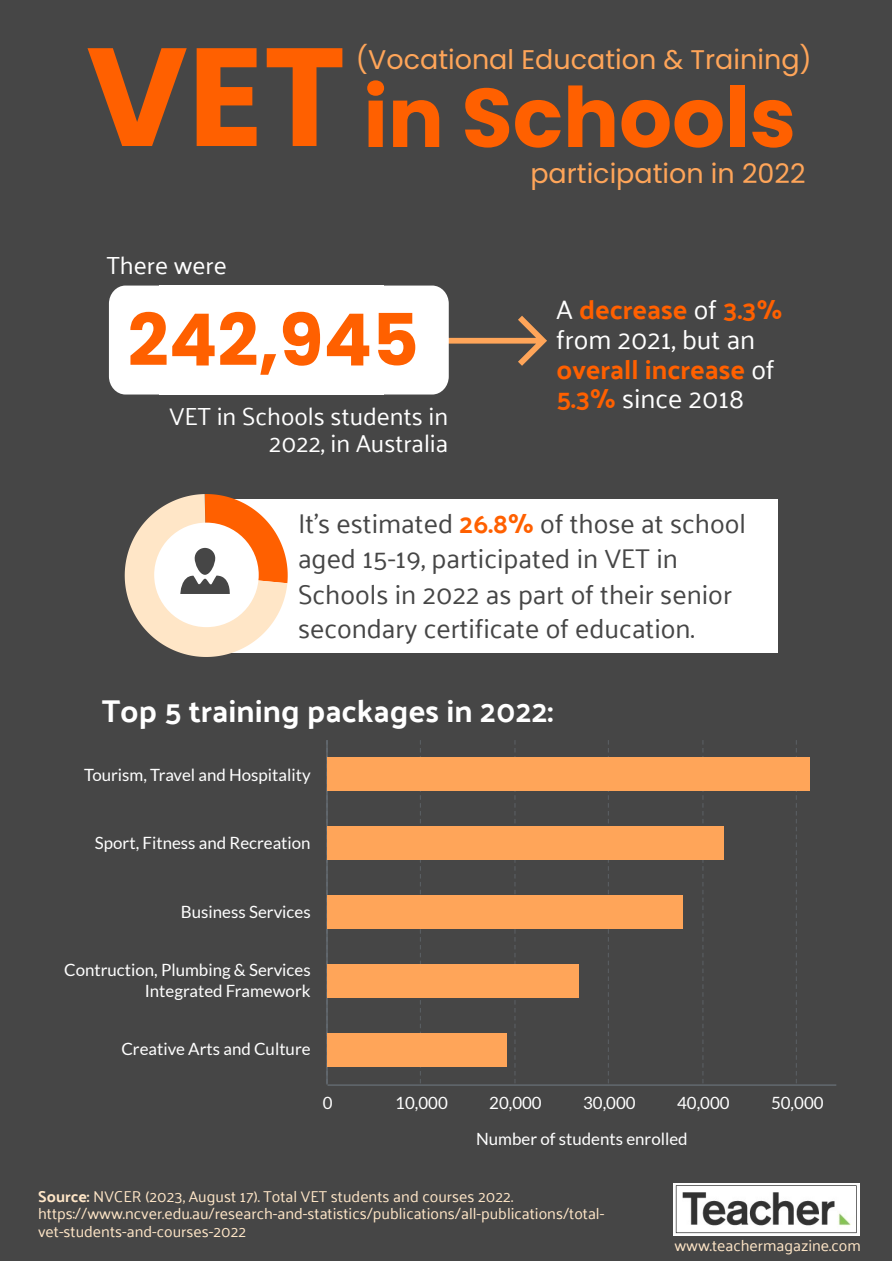
<style>
.page{position:relative;width:892px;height:1261px;background:#464646}
.page>*{position:absolute;margin:0;border:0;box-sizing:border-box;transform-origin:0 0}
.t1{font:700 139.35px "Poppins";color:#ff6000}
.t2{font:700 83.15px "Poppins";color:#ff6000}
.t3{font:700 71.95px "Poppins";color:#ff6000}
.t4{font:700 31.45px "Palanquin";color:#fff}
.t5{font:27.1px/35.2px "Palanquin";color:#464646}
.t6{font:700 26.95px/29.6px "Palanquin";color:#ff6000}
.t7{font:26.95px "Poppins";color:#ffa559}
.t8{font:24.7px "Palanquin";color:#fff}
.t9{font:16.9px/20.2px "Lato";color:#fff;text-align:right}
.t10{font:15.75px/17.4px "Palanquin";color:#ffe6c7}
.s1{font-weight:400;color:#fff}
.s2{font-weight:700;color:#ff6000}
.s3{font-weight:700}
</style>
<div class="page">
<svg style="left:349px;top:286px;width:198px;height:109px"></svg>
<div style="left:159px;top:285px;width:224px;height:109px;background:#fff"></div>
<div style="left:109px;top:286px;width:99px;height:109px;background:#fff"></div>
<div style="left:208px;top:499px;width:569px;height:154px;background:#fff"></div>
<svg style="left:124px;top:494px;width:164px;height:163px"></svg>
<svg style="left:420px;top:740px;width:1px;height:343px"></svg>
<svg style="left:514px;top:740px;width:2px;height:343px"></svg>
<svg style="left:608px;top:740px;width:1px;height:343px"></svg>
<svg style="left:702px;top:740px;width:1px;height:343px"></svg>
<svg style="left:796px;top:740px;width:1px;height:343px"></svg>
<hr style="left:326px;top:740px;width:2px;height:344px;background:#6c757d">
<hr style="left:328px;top:1084px;width:508px;height:2px;background:#6c757d">
<div style="left:328px;top:757px;width:482px;height:34px;background:#ffa559"></div>
<div style="left:328px;top:826px;width:396px;height:33px;background:#ffa559"></div>
<div style="left:328px;top:895px;width:355px;height:34px;background:#ffa559"></div>
<div style="left:328px;top:964px;width:251px;height:34px;background:#ffa559"></div>
<div style="left:328px;top:1033px;width:179px;height:33px;background:#ffa559"></div>
<img style="left:673px;top:1184px;width:187px;height:51px">
<p class="t1" style="left:86px;top:0;width:261px">VET</p>
<p class="t7" style="left:356px;top:40px;width:457px">(Vocational Education &amp; Training)</p>
<p class="t7" style="left:530px;top:155px;width:277px">participation in 2022</p>
<p class="t2" style="left:363px;top:60px;width:434px">in Schools</p>
<p class="t8" style="left:107px;top:251px;width:121px">There were</p>
<p class="t3" style="left:128px;top:290px;width:293px">242,945</p>
<p class="t8" style="left:170px;top:402px;width:280px">VET in Schools students in</p>
<p class="t8" style="left:269px;top:429px;width:181px">2022, in Australia</p>
<p class="t6" style="left:557px;top:295px;width:227px"><span class="s1">A</span> decrease <span class="s1">of</span> 3.3% <span class="s1">from 2021, but an </span>overall increase <span class="s1">of<br></span>5.3% <span class="s1">since 2018</span></p>
<p class="t5" style="left:298px;top:506px;width:449px">It's estimated <span class="s2">26.8%</span> of those at school aged 15-19, participated in VET in Schools in 2022 as part of their senior secondary certificate of education.</p>
<p class="t4" style="left:102px;top:692px;width:453px">Top 5 training packages in 2022:</p>
<p class="t9" style="left:84px;top:764px;width:228px">Tourism, Travel and Hospitality</p>
<p class="t9" style="left:95px;top:833px;width:217px">Sport, Fitness and Recreation</p>
<p class="t9" style="left:181px;top:901px;width:131px">Business Services</p>
<p class="t9" style="left:64px;top:960px;width:248px">Contruction, Plumbing &amp; Services<br>Integrated Framework</p>
<p class="t9" style="left:121px;top:1039px;width:191px">Creative Arts and Culture</p>
<p class="t9" style="left:323px;top:1093px;width:11px">0</p>
<p class="t9" style="left:395px;top:1093px;width:54px">10,000</p>
<p class="t9" style="left:489px;top:1093px;width:54px">20,000</p>
<p class="t9" style="left:583px;top:1093px;width:54px">30,000</p>
<p class="t9" style="left:677px;top:1093px;width:54px">40,000</p>
<p class="t9" style="left:771px;top:1093px;width:54px">50,000</p>
<p class="t9" style="left:476px;top:1128px;width:213px">Number of students enrolled</p>
<p class="t10" style="left:38px;top:1188px;width:568px"><span class="s3">Source:</span> NVCER (2023, August 17). Total VET students and courses 2022. https://www.ncver.edu.au/research-and-statistics/publications/all-publications/total&shy;vet-students-and-courses-2022</p>
<p class="t10" style="left:674px;top:1237px;width:188px">www.teachermagazine.com</p>
</div>
